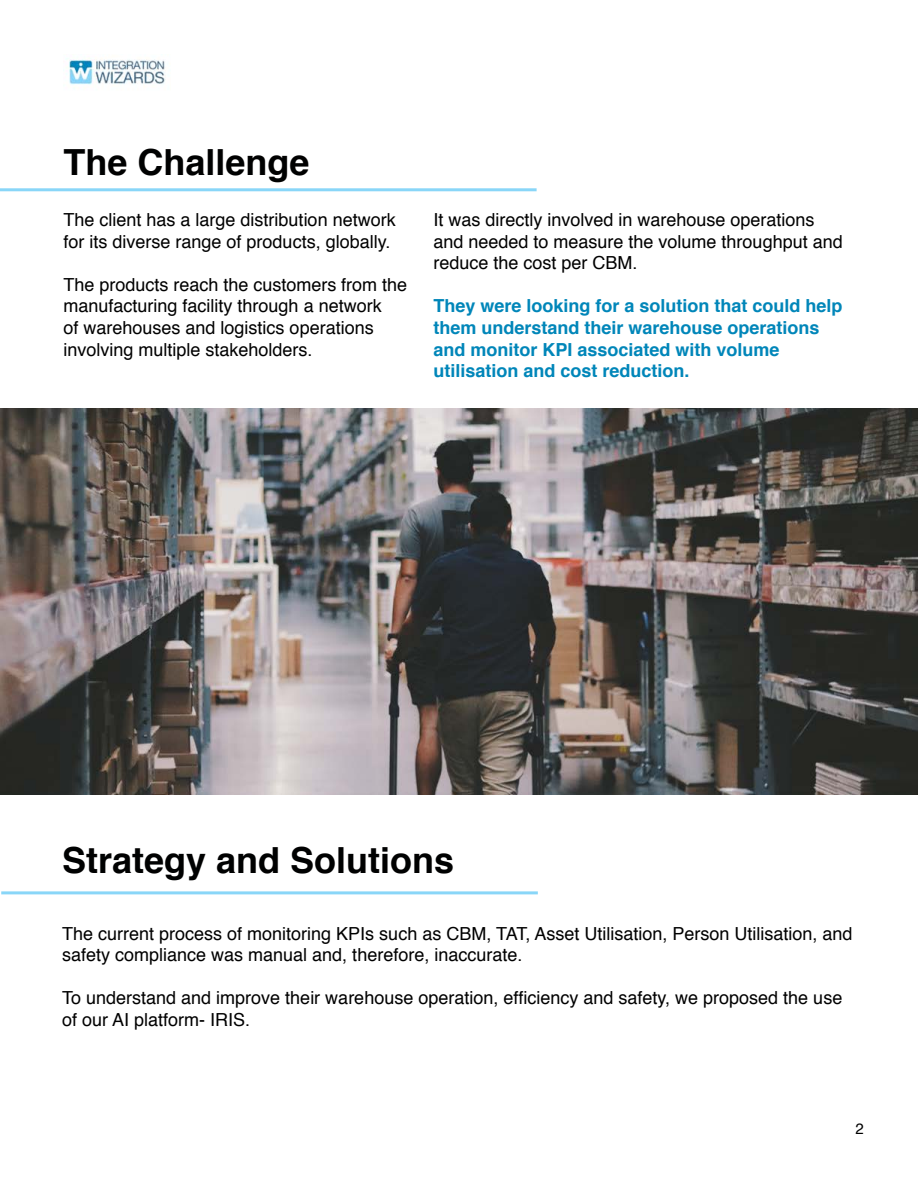
<style>
.page{position:relative;width:918px;height:1188px;background:#fff}
.page>*{position:absolute;margin:0;border:0;box-sizing:border-box;transform-origin:0 0}
.t1{font:700 36px "Helvetica";color:#000101}
.t2{font:18px/21.6px "Helvetica";color:#000}
.t3{font:700 18px/21.6px "Helvetica";color:#0086b9}
.t4{font:15px "Helvetica";color:#000}
</style>
<div class="page">
<img style="left:0;top:408px;width:918px;height:387px">
<img style="left:66px;top:58px;width:100px;height:27px">
<hr style="left:0;top:188px;width:537px;height:3px;background:#89d6f8">
<hr style="left:1px;top:891px;width:537px;height:3px;background:#89d6f8">
<h1 class="t1" style="left:64px;top:134px;width:248px">The Challenge</h1>
<p class="t2" style="left:64px;top:210px;width:334px">The client has a large distribution network for its diverse range of products, globally.</p>
<p class="t2" style="left:64px;top:274px;width:345px">The products reach the customers from the manufacturing facility through a network<br>of warehouses and logistics operations involving multiple stakeholders.</p>
<p class="t2" style="left:433px;top:210px;width:411px">It was directly involved in warehouse operations and needed to measure the volume throughput and reduce the cost per CBM.</p>
<p class="t3" style="left:433px;top:296px;width:411px">They were looking for a solution that could help them understand their warehouse operations and monitor KPI associated with volume utilisation and cost reduction.</p>
<h1 class="t1" style="left:62px;top:831px;width:394px">Strategy and Solutions</h1>
<p class="t2" style="left:62px;top:923px;width:792px">The current process of monitoring KPIs such as CBM, TAT, Asset Utilisation, Person Utilisation, and safety compliance was manual and, therefore, inaccurate.</p>
<p class="t2" style="left:62px;top:988px;width:782px">To understand and improve their warehouse operation, efficiency and safety, we proposed the use of our AI platform- IRIS.</p>
<p class="t4" style="left:856px;top:1117px;width:10px">2</p>
</div>
